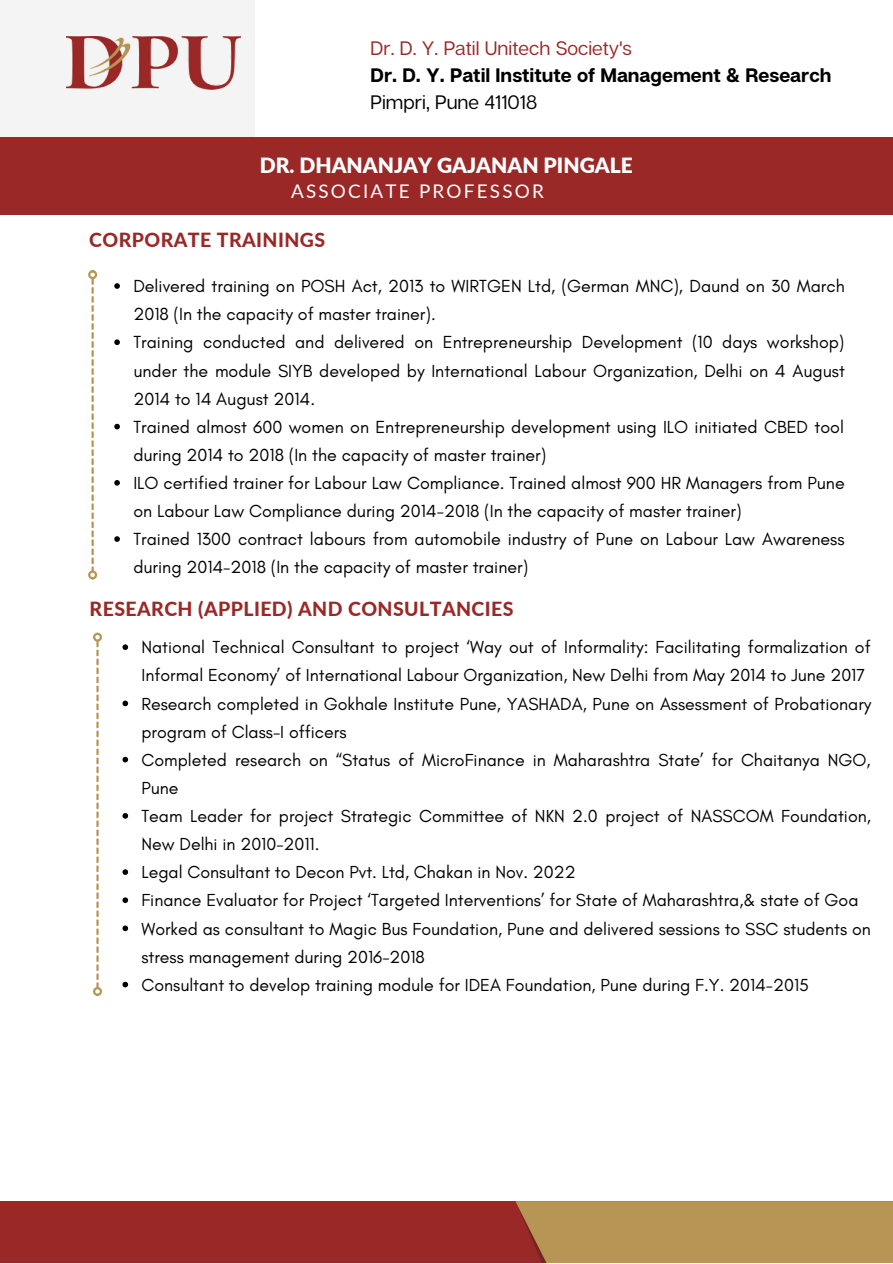
<style>
.page{position:relative;width:893px;height:1264px;background:#fff}
.page>*{position:absolute;margin:0;border:0;box-sizing:border-box;transform-origin:0 0}
.t1{font:900 21px "Lato";color:#fff}
.t2{font:800 19.5px "Lato";letter-spacing:.02em;color:#9a2827}
.t3{font:700 19.5px "Articulat CF";color:#000}
.t4{font:19.5px "Articulat CF";color:#9a2827}
.t5{font:19.5px "Articulat CF";color:#000}
.t6{font:18.9px "Lato";letter-spacing:.12em;color:#fff}
.t7{font:17.85px/28px "Glacial Indifference";color:#000}
.t8{font:17.7px/28px "Glacial Indifference";color:#000}
</style>
<div class="page">
<div style="left:0;top:0;width:255px;height:214px;background:#f4f4f4"></div>
<div style="left:0;top:137px;width:892px;height:77px;background:#9a2827"></div>
<div style="left:0;top:1201px;width:892px;height:61px;background:#9a2827"></div>
<img style="left:66px;top:36px;width:174px;height:53px">
<div style="left:515px;top:1201px;width:377px;height:61px;background:#b79655"></div>
<svg style="left:91px;top:279px;width:3px;height:291px"></svg>
<div style="left:88px;top:270px;width:9px;height:9px;border:2px solid #b79655;border-radius:50%"></div>
<div style="left:88px;top:570px;width:9px;height:9px;border:2px solid #b79655;border-radius:50%"></div>
<svg style="left:114px;top:283px;width:6px;height:6px"></svg>
<svg style="left:114px;top:339px;width:6px;height:6px"></svg>
<svg style="left:114px;top:424px;width:6px;height:5px"></svg>
<svg style="left:114px;top:480px;width:6px;height:5px"></svg>
<svg style="left:114px;top:536px;width:6px;height:6px"></svg>
<svg style="left:96px;top:641px;width:3px;height:345px"></svg>
<div style="left:93px;top:632px;width:9px;height:9px;border:2px solid #b79655;border-radius:50%"></div>
<div style="left:93px;top:986px;width:9px;height:9px;border:2px solid #b79655;border-radius:50%"></div>
<svg style="left:122px;top:644px;width:6px;height:6px"></svg>
<svg style="left:122px;top:700px;width:6px;height:6px"></svg>
<svg style="left:122px;top:756px;width:6px;height:6px"></svg>
<svg style="left:122px;top:813px;width:6px;height:5px"></svg>
<svg style="left:122px;top:869px;width:6px;height:5px"></svg>
<svg style="left:122px;top:897px;width:6px;height:6px"></svg>
<svg style="left:122px;top:925px;width:6px;height:6px"></svg>
<svg style="left:122px;top:981px;width:6px;height:6px"></svg>
<p class="t4" style="left:370px;top:36px;width:262px">Dr. D. Y. Patil Unitech Society's</p>
<p class="t3" style="left:370px;top:62px;width:462px">Dr. D. Y. Patil Institute of Management &amp; Research</p>
<p class="t5" style="left:370px;top:89px;width:168px">Pimpri, Pune 411018</p>
<p class="t1" style="left:260px;top:152px;width:374px">DR. DHANANJAY GAJANAN PINGALE</p>
<p class="t6" style="left:291px;top:179px;width:254px">ASSOCIATE PROFESSOR</p>
<p class="t2" style="left:89px;top:228px;width:237px">CORPORATE TRAININGS</p>
<p class="t7" style="left:133px;top:272px;width:713px">Delivered training on POSH Act, 2013 to WIRTGEN Ltd, (German MNC), Daund on 30 March<br>2018 (In the capacity of master trainer).</p>
<p class="t7" style="left:133px;top:328px;width:713px;text-align:justify">Training conducted and delivered on Entrepreneurship Development (10 days workshop) under the module SIYB developed by International Labour Organization, Delhi on 4 August 2014 to 14 August 2014.</p>
<p class="t7" style="left:133px;top:412px;width:712px">Trained almost 600 women on Entrepreneurship development using ILO initiated CBED tool during 2014 to 2018 (In the capacity of master trainer)</p>
<p class="t7" style="left:133px;top:469px;width:712px">ILO certified trainer for Labour Law Compliance. Trained almost 900 HR Managers from Pune on Labour Law Compliance during 2014-2018 (In the capacity of master trainer)</p>
<p class="t7" style="left:133px;top:525px;width:712px">Trained 1300 contract labours from automobile industry of Pune on Labour Law Awareness during 2014-2018 (In the capacity of master trainer)</p>
<p class="t2" style="left:90px;top:597px;width:425px">RESEARCH (APPLIED) AND CONSULTANCIES</p>
<p class="t8" style="left:141px;top:633px;width:730px">National Technical Consultant to project ‘Way out of Informality: Facilitating formalization of<br>Informal Economy’ of International Labour Organization, New Delhi from May 2014 to June 2017</p>
<p class="t8" style="left:141px;top:689px;width:731px">Research completed in Gokhale Institute Pune, YASHADA, Pune on Assessment of Probationary program of Class-I officers</p>
<p class="t8" style="left:141px;top:745px;width:730px">Completed research on “Status of MicroFinance in Maharashtra State’ for Chaitanya NGO,<br>Pune</p>
<p class="t8" style="left:141px;top:801px;width:731px">Team Leader for project Strategic Committee of NKN 2.0 project of NASSCOM Foundation,<br>New Delhi in 2010-2011.</p>
<p class="t8" style="left:141px;top:858px;width:435px">Legal Consultant to Decon Pvt. Ltd, Chakan in Nov. 2022</p>
<p class="t8" style="left:141px;top:886px;width:718px">Finance Evaluator for Project ‘Targeted Interventions’ for State of Maharashtra,&amp; state of Goa</p>
<p class="t8" style="left:141px;top:914px;width:731px">Worked as consultant to Magic Bus Foundation, Pune and delivered sessions to SSC students on stress management during 2016-2018</p>
<p class="t8" style="left:141px;top:970px;width:669px">Consultant to develop training module for IDEA Foundation, Pune during F.Y. 2014-2015</p>
</div>
